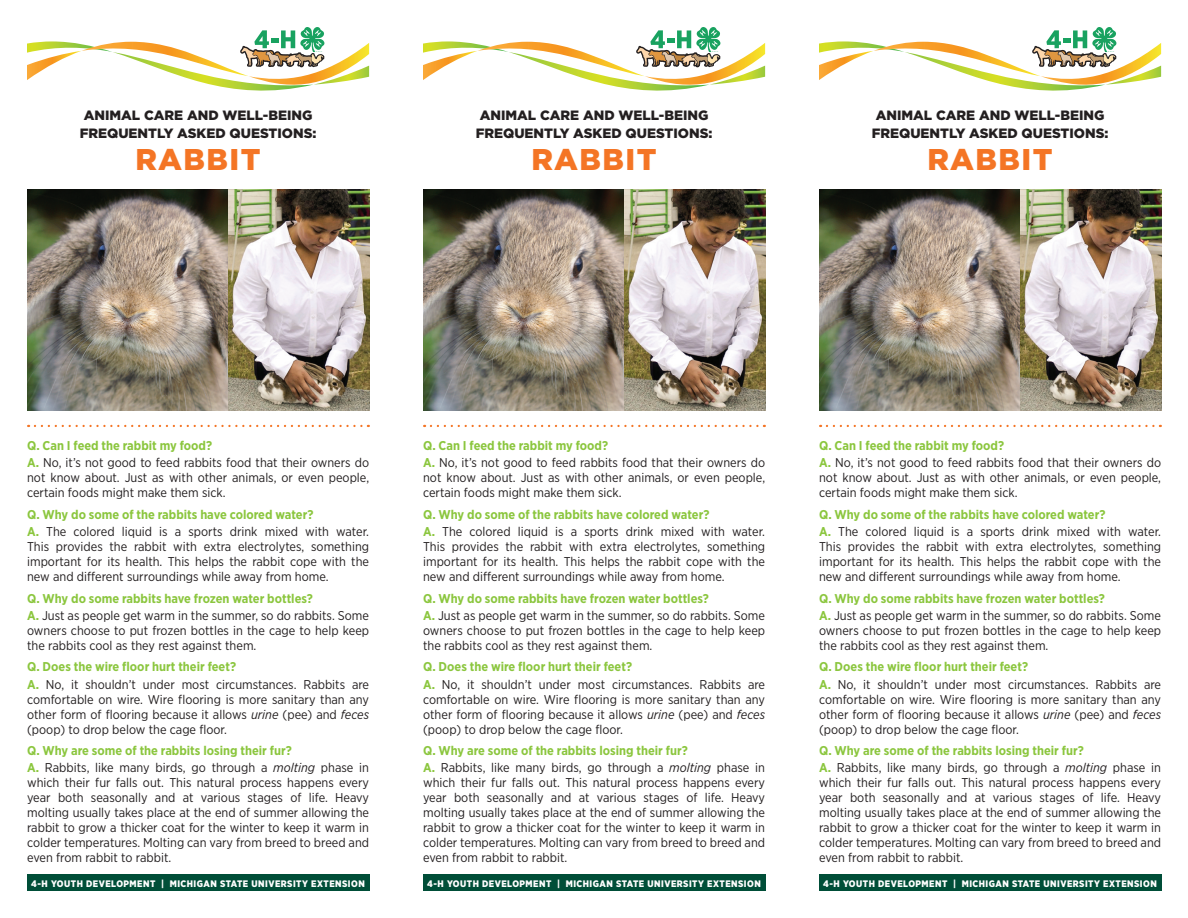
<style>
.page{position:relative;width:1188px;height:918px;background:#fff}
.page>*{position:absolute;margin:0;border:0;box-sizing:border-box;transform-origin:0 0}
.t1{font:900 30px "Gotham";letter-spacing:.05em;color:#f47525}
.t2{font:900 13.5px/18px "Gotham";color:#231f20}
.A{font:12.75px/15px "Gotham Narrow";color:#231f20}
.Q{font:700 12.75px/17.1px "Gotham Narrow";color:#8bc63e}
.t3{font:900 9.45px "Gotham Narrow";letter-spacing:.05em;color:#fff}
.s1{font-weight:700;color:#8bc63e}
.s2{font-style:italic}
.s3{font-weight:400;color:#231f20}
.s4{font-weight:400;font-style:italic;color:#231f20}
</style>
<div class="page">
<svg style="left:27px;top:27px;width:342px;height:64px"></svg>
<div style="left:27px;top:875px;width:342px;height:16px;background:#004e38"></div>
<svg style="left:35px;top:425px;width:334px;height:2px"></svg>
<img style="left:27px;top:190px;width:202px;height:220px">
<img style="left:229px;top:190px;width:141px;height:220px">
<svg style="left:423px;top:27px;width:342px;height:64px"></svg>
<div style="left:423px;top:875px;width:342px;height:16px;background:#004e38"></div>
<svg style="left:431px;top:425px;width:334px;height:2px"></svg>
<img style="left:423px;top:190px;width:202px;height:220px">
<img style="left:625px;top:190px;width:141px;height:220px">
<svg style="left:819px;top:27px;width:342px;height:64px"></svg>
<div style="left:819px;top:875px;width:342px;height:16px;background:#004e38"></div>
<svg style="left:827px;top:425px;width:334px;height:2px"></svg>
<img style="left:819px;top:190px;width:202px;height:220px">
<img style="left:1021px;top:190px;width:141px;height:220px">
<p class="t2" style="left:80px;top:106px;width:238px">ANIMAL CARE AND WELL-BEING<br>FREQUENTLY ASKED QUESTIONS:</p>
<h1 class="t1" style="left:136px;top:139px;width:127px">RABBIT</h1>
<p class="t2" style="left:476px;top:106px;width:238px">ANIMAL CARE AND WELL-BEING<br>FREQUENTLY ASKED QUESTIONS:</p>
<h1 class="t1" style="left:532px;top:139px;width:127px">RABBIT</h1>
<h1 class="t2" style="left:872px;top:106px;width:238px">ANIMAL CARE AND WELL-BEING<br>FREQUENTLY ASKED QUESTIONS:</h1>
<p class="t1" style="left:928px;top:139px;width:127px">RABBIT</p>
<p class="A" style="left:27px;top:436px;width:343px;line-height:17.1px"><span class="s1">Q. Can I feed the rabbit my food?<br>A.</span> No, it’s not good to feed rabbits food that their owners do</p>
<p class="A" style="left:27px;top:470px;width:344px">not know about. Just as with other animals, or even people, certain foods might make them sick.</p>
<p class="A" style="left:27px;top:505px;width:344px;line-height:17.1px"><span class="s1">Q. Why do some of the rabbits have colored water?<br>A.</span> The colored liquid is a sports drink mixed with water.</p>
<p class="A" style="left:27px;top:539px;width:344px;text-align:justify">This provides the rabbit with extra electrolytes, something important for its health. This helps the rabbit cope with the new and different surroundings while away from home.</p>
<p class="A" style="left:27px;top:589px;width:343px;line-height:17.1px"><span class="s1">Q. Why do some rabbits have frozen water bottles?<br>A.</span> Just as people get warm in the summer, so do rabbits. Some</p>
<p class="A" style="left:27px;top:622px;width:344px">owners choose to put frozen bottles in the cage to help keep the rabbits cool as they rest against them.</p>
<p class="A" style="left:27px;top:658px;width:344px;line-height:17.1px"><span class="s1">Q. Does the wire floor hurt their feet?<br>A.</span> No, it shouldn’t under most circumstances. Rabbits are</p>
<p class="A" style="left:27px;top:691px;width:344px;text-align:justify">comfortable on wire. Wire flooring is more sanitary than any other form of flooring because it allows <span class="s2">urine</span> (pee) and <span class="s2">feces </span>(poop) to drop below the cage floor.</p>
<p class="Q" style="left:27px;top:742px;width:344px">Q. Why are some of the rabbits losing their fur?<br>A. <span class="s3">Rabbits, like many birds, go through a</span> <span class="s4">molting</span> <span class="s3">phase in</span></p>
<p class="A" style="left:27px;top:775px;width:344px;text-align:justify">which their fur falls out. This natural process happens every year both seasonally and at various stages of life. Heavy molting usually takes place at the end of summer allowing the rabbit to grow a thicker coat for the winter to keep it warm in colder temperatures. Molting can vary from breed to breed and even from rabbit to rabbit.</p>
<p class="t3" style="left:31px;top:877px;width:335px">4-H YOUTH DEVELOPMENT | MICHIGAN STATE UNIVERSITY EXTENSION</p>
<p class="A" style="left:423px;top:436px;width:343px;line-height:17.1px"><span class="s1">Q. Can I feed the rabbit my food?<br>A.</span> No, it’s not good to feed rabbits food that their owners do</p>
<p class="A" style="left:423px;top:470px;width:344px">not know about. Just as with other animals, or even people, certain foods might make them sick.</p>
<p class="A" style="left:423px;top:505px;width:344px;line-height:17.1px"><span class="s1">Q. Why do some of the rabbits have colored water?<br>A.</span> The colored liquid is a sports drink mixed with water.</p>
<p class="A" style="left:423px;top:539px;width:344px;text-align:justify">This provides the rabbit with extra electrolytes, something important for its health. This helps the rabbit cope with the new and different surroundings while away from home.</p>
<p class="A" style="left:423px;top:589px;width:343px;line-height:17.1px"><span class="s1">Q. Why do some rabbits have frozen water bottles?<br>A.</span> Just as people get warm in the summer, so do rabbits. Some</p>
<p class="A" style="left:423px;top:622px;width:344px">owners choose to put frozen bottles in the cage to help keep the rabbits cool as they rest against them.</p>
<p class="A" style="left:423px;top:658px;width:344px;line-height:17.1px"><span class="s1">Q. Does the wire floor hurt their feet?<br>A.</span> No, it shouldn’t under most circumstances. Rabbits are</p>
<p class="A" style="left:423px;top:691px;width:344px;text-align:justify">comfortable on wire. Wire flooring is more sanitary than any other form of flooring because it allows <span class="s2">urine</span> (pee) and <span class="s2">feces </span>(poop) to drop below the cage floor.</p>
<p class="Q" style="left:423px;top:742px;width:344px">Q. Why are some of the rabbits losing their fur?<br>A. <span class="s3">Rabbits, like many birds, go through a</span> <span class="s4">molting</span> <span class="s3">phase in</span></p>
<p class="A" style="left:423px;top:775px;width:344px;text-align:justify">which their fur falls out. This natural process happens every year both seasonally and at various stages of life. Heavy molting usually takes place at the end of summer allowing the rabbit to grow a thicker coat for the winter to keep it warm in colder temperatures. Molting can vary from breed to breed and even from rabbit to rabbit.</p>
<p class="t3" style="left:427px;top:877px;width:335px">4-H YOUTH DEVELOPMENT | MICHIGAN STATE UNIVERSITY EXTENSION</p>
<p class="Q" style="left:819px;top:437px;width:187px">Q. Can I feed the rabbit my food?</p>
<p class="A" style="left:819px;top:455px;width:344px;text-align:justify"><span class="s1">A.</span> No, it’s not good to feed rabbits food that their owners do not know about. Just as with other animals, or even people, certain foods might make them sick.</p>
<p class="Q" style="left:819px;top:505px;width:288px">Q. Why do some of the rabbits have colored water?</p>
<p class="A" style="left:819px;top:524px;width:344px;text-align:justify"><span class="s1">A.</span> The colored liquid is a sports drink mixed with water.<br>This provides the rabbit with extra electrolytes, something important for its health. This helps the rabbit cope with the new and different surroundings while away from home.</p>
<p class="Q" style="left:819px;top:589px;width:287px">Q. Why do some rabbits have frozen water bottles?</p>
<p class="A" style="left:819px;top:607px;width:344px;text-align:justify"><span class="s1">A.</span> Just as people get warm in the summer, so do rabbits. Some owners choose to put frozen bottles in the cage to help keep the rabbits cool as they rest against them.</p>
<p class="Q" style="left:819px;top:658px;width:211px">Q. Does the wire floor hurt their feet?</p>
<p class="A" style="left:819px;top:676px;width:344px;text-align:justify"><span class="s1">A.</span> No, it shouldn’t under most circumstances. Rabbits are comfortable on wire. Wire flooring is more sanitary than any other form of flooring because it allows <span class="s2">urine</span> (pee) and <span class="s2">feces </span>(poop) to drop below the cage floor.</p>
<p class="Q" style="left:819px;top:742px;width:266px">Q. Why are some of the rabbits losing their fur?</p>
<p class="A" style="left:819px;top:760px;width:344px;text-align:justify"><span class="s1">A.</span> Rabbits, like many birds, go through a <span class="s2">molting</span> phase in which their fur falls out. This natural process happens every year both seasonally and at various stages of life. Heavy molting usually takes place at the end of summer allowing the rabbit to grow a thicker coat for the winter to keep it warm in colder temperatures. Molting can vary from breed to breed and even from rabbit to rabbit.</p>
<p class="t3" style="left:823px;top:877px;width:335px">4-H YOUTH DEVELOPMENT | MICHIGAN STATE UNIVERSITY EXTENSION</p>
</div>
